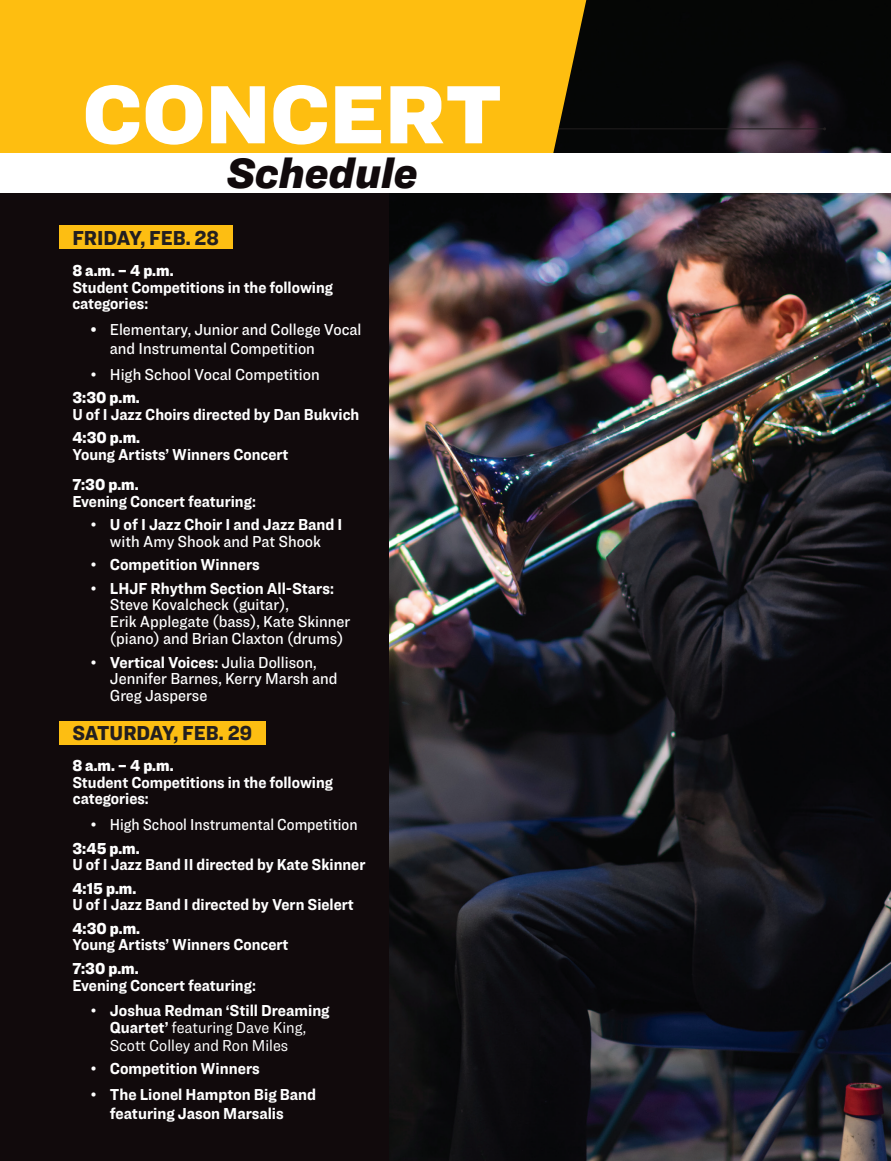
<style>
.page{position:relative;width:891px;height:1161px;background:#fff}
.page>*{position:absolute;margin:0;border:0;box-sizing:border-box;transform-origin:0 0}
.body{font:900 85.65px "Ringside";letter-spacing:-.01em;color:#fff}
.feature_info{font:italic 900 44.1px "Ringside";color:#110a0c}
.feature_info-2{font:900 21px "Ringside Narrow";color:#231f20}
.feature_info-3{font:700 16.5px/16.6px "Ringside Narrow";color:#fff}
.feature-tabbed{font:500 16.5px/16.6px "Ringside Narrow";color:#fff}
.feature-tabbed-2{font:700 16.5px/16.6px "Ringside Narrow";color:#fff;text-align:center}
.feature_info-4{font:500 16.5px/19px "Ringside Narrow";color:#fff}
.feature_info-5{font:900 16.5px "Ringside Narrow";color:#fff}
.feature-tabbed-3{font:16.5px/17.4px "Ringside Narrow";color:#fff}
.s1{font-weight:900}
.s2{font-weight:500}
.s3{font-weight:700}
</style>
<div class="page">
<img style="left:389px;top:0;width:502px;height:1161px">
<div style="left:0;top:54px;width:389px;height:1107px;background:#110a0c"></div>
<hr style="left:67px;top:128px;width:758px;height:1px;background:#231f20">
<div style="left:59px;top:226px;width:174px;height:23px;background:#fdbe12"></div>
<div style="left:59px;top:721px;width:207px;height:23px;background:#fdbe12"></div>
<div style="left:0;top:0;width:586px;height:153px;background:#febe10"></div>
<div style="left:0;top:153px;width:891px;height:40px;background:#fff"></div>
<p class="body" style="left:82px;top:49px;width:422px">CONCERT</p>
<p class="feature_info" style="left:226px;top:140px;width:193px">Schedule</p>
<p class="feature_info-2" style="left:72px;top:222px;width:148px">FRIDAY, FEB. 28</p>
<p class="feature_info-5" style="left:72px;top:258px;width:103px">8 a.m. – 4 p.m.</p>
<p class="feature_info-3" style="left:72px;top:278px;width:262px">Student Competitions in the following</p>
<p class="feature_info-3" style="left:72px;top:295px;width:77px">categories:</p>
<p class="feature_info-4" style="left:110px;top:319px;width:253px;text-indent:-19px"><span class="s1">•</span> Elementary, Junior and College Vocal and Instrumental Competition</p>
<p class="feature_info-4" style="left:91px;top:364px;width:230px">• High School Vocal Competition</p>
<p class="feature_info-5" style="left:72px;top:385px;width:69px">3:30 p.m.</p>
<p class="feature_info-3" style="left:72px;top:405px;width:289px">U of I Jazz Choirs directed by Dan Bukvich</p>
<p class="feature_info-5" style="left:72px;top:425px;width:69px">4:30 p.m.</p>
<p class="feature_info-3" style="left:72px;top:445px;width:218px">Young Artists’ Winners Concert</p>
<p class="feature_info-5" style="left:72px;top:472px;width:68px">7:30 p.m.</p>
<p class="feature_info-3" style="left:72px;top:492px;width:185px">Evening Concert featuring:</p>
<p class="feature-tabbed-2" style="left:91px;top:516px;width:253px"><span class="s2">•</span> U of I Jazz Choir I and Jazz Band I <span class="s2">with Amy Shook and Pat Shook</span></p>
<p class="feature-tabbed-2" style="left:91px;top:556px;width:170px"><span class="s2">•</span> Competition Winners</p>
<p class="feature-tabbed" style="left:110px;top:579px;width:242px;text-indent:-19px">• <span class="s3">LHJF Rhythm Section All-Stars:<br></span>Steve Kovalcheck (guitar),<br>Erik Applegate (bass), Kate Skinner (piano) and Brian Claxton (drums)</p>
<p class="feature-tabbed" style="left:110px;top:653px;width:229px;text-indent:-19px">• <span class="s3">Vertical Voices:</span> Julia Dollison,<br>Jennifer Barnes, Kerry Marsh and<br>Greg Jasperse</p>
<p class="feature_info-2" style="left:72px;top:717px;width:181px">SATURDAY, FEB. 29</p>
<p class="feature_info-5" style="left:72px;top:753px;width:103px">8 a.m. – 4 p.m.</p>
<p class="feature_info-3" style="left:72px;top:773px;width:262px">Student Competitions in the following categories:</p>
<p class="feature-tabbed" style="left:91px;top:816px;width:268px">• High School Instrumental Competition</p>
<p class="feature_info-5" style="left:72px;top:836px;width:69px">3:45 p.m.</p>
<p class="feature_info-3" style="left:72px;top:856px;width:295px">U of I Jazz Band II directed by Kate Skinner</p>
<p class="feature_info-5" style="left:72px;top:876px;width:65px">4:15 p.m.</p>
<p class="feature_info-3" style="left:72px;top:896px;width:283px">U of I Jazz Band I directed by Vern Sielert</p>
<p class="feature_info-5" style="left:72px;top:916px;width:69px">4:30 p.m.</p>
<p class="feature_info-3" style="left:72px;top:936px;width:218px">Young Artists’ Winners Concert</p>
<p class="feature_info-5" style="left:72px;top:956px;width:68px">7:30 p.m.</p>
<p class="feature_info-3" style="left:72px;top:976px;width:185px">Evening Concert featuring:</p>
<p class="feature-tabbed-3" style="left:110px;top:1002px;width:221px;text-indent:-19px">• <span class="s3">Joshua Redman ‘Still Dreaming<br>Quartet’</span> featuring Dave King,<br>Scott Colley and Ron Miles</p>
<p class="feature-tabbed-2" style="left:91px;top:1060px;width:170px"><span class="s2">•</span> Competition Winners</p>
<p class="feature-tabbed-2" style="left:110px;top:1085px;width:208px;line-height:18.9px;text-align:left;text-indent:-19px"><span class="s2">•</span> The Lionel Hampton Big Band featuring Jason Marsalis</p>
</div>
